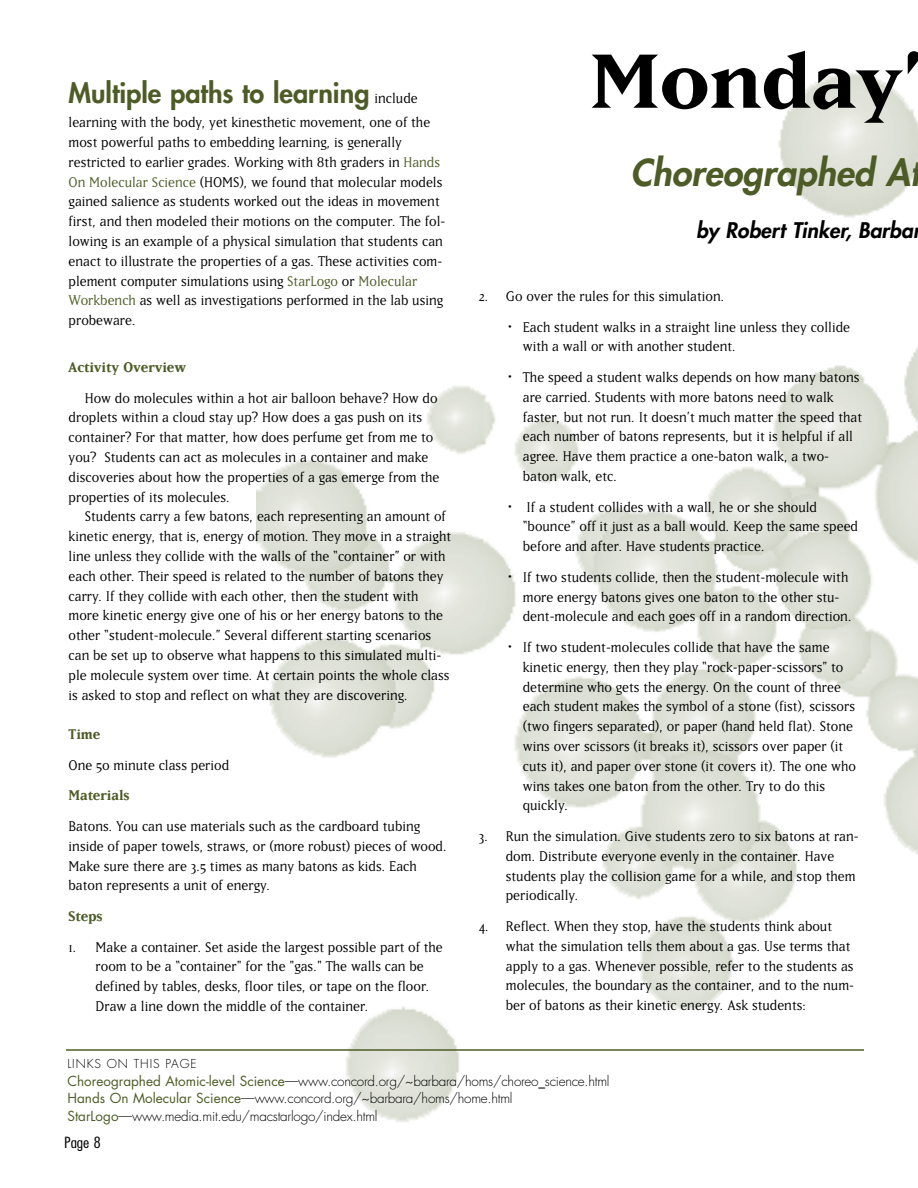
<style>
.page{position:relative;width:918px;height:1188px;background:#fff}
.page>*{position:absolute;margin:0;border:0;box-sizing:border-box;transform-origin:0 0}
.t1{font:700 90px "Matrix";color:#000;scale:1.1 1}
.t2{font:italic 800 36px "Futura";color:#4d5c26}
.t3{font:800 27px "Futura";color:#4d5c26}
.t4{font:italic 800 21px "Futura";color:#000}
.t5{font:16.5px/19.8px "Matrix";color:#000}
.t6{font:700 16.5px "Matrix";color:#4d5c26}
.t7{font:300 condensed 15px "Futura";color:#000;scale:1.2 1}
.t8{font:300 13.5px/17.9px "Futura";letter-spacing:-.02em;color:#000}
.t9{font:300 12px "Futura";letter-spacing:.075em;color:#000}
.s1{font-family:"Matrix";font-weight:400;font-size:16.5px;color:#000}
.s2{color:#4d5c26}
.s3{font-weight:400;color:#4d5c26}
</style>
<div class="page">
<img style="left:256px;top:73px;width:662px;height:1049px">
<hr style="left:66px;top:1049px;width:798px;height:2px;background:#4d5c26">
<h3 class="t3" style="left:69px;top:80px;width:351px">Multiple paths to learning <span class="s1">include</span></h3>
<p class="t5" style="left:69px;top:112px;width:378px">learning with the body, yet kinesthetic movement, one of the most powerful paths to embedding learning, is generally restricted to earlier grades. Working with 8th graders in <span class="s2">Hands On Molecular Science</span> (HOMS), we found that molecular models gained salience as students worked out the ideas in movement first, and then modeled their motions on the computer. The fol&shy;lowing is an example of a physical simulation that students can enact to illustrate the properties of a gas. These activities com&shy;plement computer simulations using <span class="s2">StarLogo</span> or <span class="s2">Molecular Workbench</span> as well as investigations performed in the lab using probeware.</p>
<p class="t6" style="left:69px;top:357px;width:119px">Activity Overview</p>
<p class="t5" style="left:69px;top:387px;width:372px;text-indent:16px">How do molecules within a hot air balloon behave? How do droplets within a cloud stay up? How does a gas push on its container? For that matter, how does perfume get from me to you? Students can act as molecules in a container and make discoveries about how the properties of a gas emerge from the properties of its molecules.</p>
<p class="t5" style="left:69px;top:506px;width:384px;text-indent:16px">Students carry a few batons, each representing an amount of kinetic energy, that is, energy of motion. They move in a straight line unless they collide with the walls of the “container” or with each other. Their speed is related to the number of batons they carry. If they collide with each other, then the student with more kinetic energy give one of his or her energy batons to the other “student-molecule.” Several different starting scenarios can be set up to observe what happens to this simulated multi&shy;ple molecule system over time. At certain points the whole class is asked to stop and reflect on what they are discovering.</p>
<p class="t6" style="left:69px;top:724px;width:33px">Time</p>
<p class="t5" style="left:69px;top:754px;width:162px">One 50 minute class period</p>
<p class="t6" style="left:69px;top:785px;width:62px">Materials</p>
<p class="t5" style="left:69px;top:815px;width:380px">Batons. You can use materials such as the cardboard tubing inside of paper towels, straws, or (more robust) pieces of wood.<br>Make sure there are 3.5 times as many batons as kids. Each baton represents a unit of energy.</p>
<p class="t6" style="left:69px;top:906px;width:35px">Steps</p>
<p class="t5" style="left:96px;top:936px;width:349px;text-indent:-27px">1. Make a container. Set aside the largest possible part of the room to be a “container" for the "gas." The walls can be defined by tables, desks, floor tiles, or tape on the floor.<br>Draw a line down the middle of the container.</p>
<h1 class="t1" style="left:590px;top:24px;width:305px">Monday’</h1>
<h2 class="t2" style="left:631px;top:156px;width:297px">Choreographed At</h2>
<p class="t4" style="left:696px;top:220px;width:222px">by Robert Tinker, Barba</p>
<p class="t5" style="left:479px;top:285px;width:247px">2. Go over the rules for this simulation.</p>
<p class="t5" style="left:523px;top:316px;width:329px;text-indent:-15px">• Each student walks in a straight line unless they collide with a wall or with another student.</p>
<p class="t5" style="left:523px;top:366px;width:341px;text-indent:-15px">• The speed a student walks depends on how many batons are carried. Students with more batons need to walk faster, but not run. It doesn’t much matter the speed that each number of batons represents, but it is helpful if all agree. Have them practice a one-baton walk, a two&shy;baton walk, etc.</p>
<p class="t5" style="left:523px;top:496px;width:337px;text-indent:-15px">• If a student collides with a wall, he or she should “bounce” off it just as a ball would. Keep the same speed before and after. Have students practice.</p>
<p class="t5" style="left:523px;top:566px;width:330px;text-indent:-15px">• If two students collide, then the student-molecule with more energy batons gives one baton to the other stu&shy;dent-molecule and each goes off in a random direction.</p>
<p class="t5" style="left:523px;top:636px;width:335px;text-indent:-15px">• If two student-molecules collide that have the same kinetic energy, then they play “rock-paper-scissors” to determine who gets the energy. On the count of three each student makes the symbol of a stone (fist), scissors (two fingers separated), or paper (hand held flat). Stone wins over scissors (it breaks it), scissors over paper (it cuts it), and paper over stone (it covers it). The one who wins takes one baton from the other. Try to do this quickly.</p>
<p class="t5" style="left:506px;top:825px;width:354px;text-indent:-27px">3. Run the simulation. Give students zero to six batons at ran&shy;dom. Distribute everyone evenly in the container. Have students play the collision game for a while, and stop them periodically.</p>
<p class="t5" style="left:506px;top:915px;width:350px;text-indent:-27px">4. Reflect. When they stop, have the students think about what the simulation tells them about a gas. Use terms that apply to a gas. Whenever possible, refer to the students as molecules, the boundary as the container, and to the num&shy;ber of batons as their kinetic energy. Ask students:</p>
<p class="t9" style="left:68px;top:1058px;width:131px">LINKS ON THIS PAGE</p>
<p class="t8" style="left:68px;top:1073px;width:544px"><span class="s3">Choreographed Atomic-level Science</span>—www.concord.org/~barbara/homs/choreo_science.html<br><span class="s3">Hands On Molecular Science</span>—www.concord.org/~barbara/homs/home.html<br><span class="s3">StarLogo</span>—www.media.mit.edu/macstarlogo/index.html</p>
<p class="t7" style="left:64px;top:1136px;width:32px">Page 8</p>
</div>
